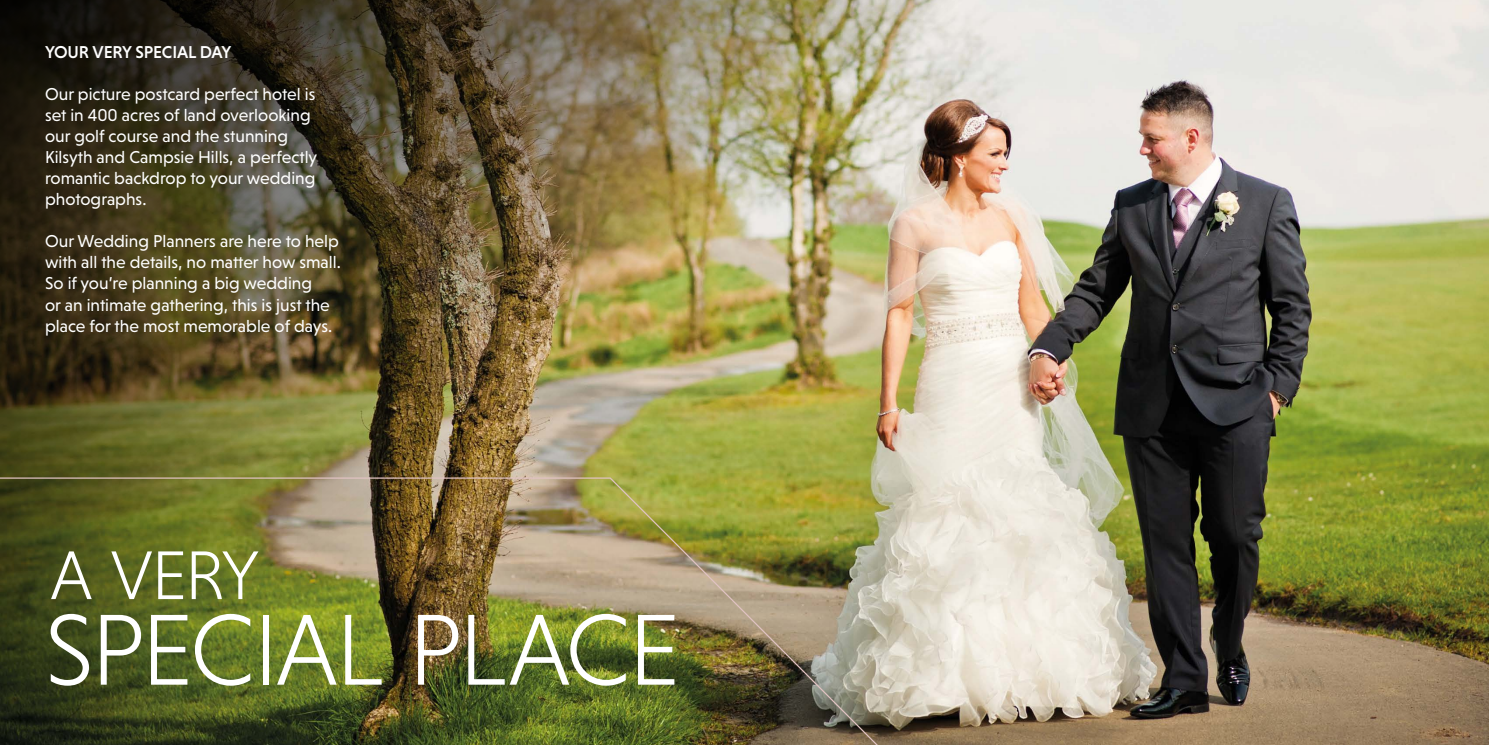
<style>
.page{position:relative;width:1489px;height:745px;background:#fff}
.page>*{position:absolute;margin:0;border:0;box-sizing:border-box;transform-origin:0 0}
.t1{font:300 102.5px "Niveau Grotesk";letter-spacing:-.03em;color:#fff}
.t2{font:300 70px "Niveau Grotesk";color:#fff}
.Main_Body_14pt{font:17.5px/21px "Niveau Grotesk";color:#fff}
.Sub_Header_Medium_10{font:500 17.5px "Niveau Grotesk";letter-spacing:-.015em;color:#fff}
</style>
<div class="page">
<img style="left:1125px;top:0;width:363px;height:744px">
<img style="left:0;top:0;width:1125px;height:744px">
<img style="left:0;top:476px;width:966px;height:268px">
<p class="Sub_Header_Medium_10" style="left:45px;top:42px;width:188px">YOUR VERY SPECIAL DAY</p>
<p class="Main_Body_14pt" style="left:45px;top:84px;width:274px">Our picture postcard perfect hotel is set in 400 acres of land overlooking our golf course and the stunning<br>Kilsyth and Campsie Hills, a perfectly romantic backdrop to your wedding photographs.</p>
<p class="Main_Body_14pt" style="left:45px;top:231px;width:297px">Our Wedding Planners are here to help with all the details, no matter how small.<br>So if you’re planning a big wedding<br>or an intimate gathering, this is just the place for the most memorable of days.</p>
<p class="t2" style="left:50px;top:535px;width:212px">A VERY</p>
<p class="t1" style="left:45px;top:591px;width:638px">SPECIAL PLACE</p>
</div>
